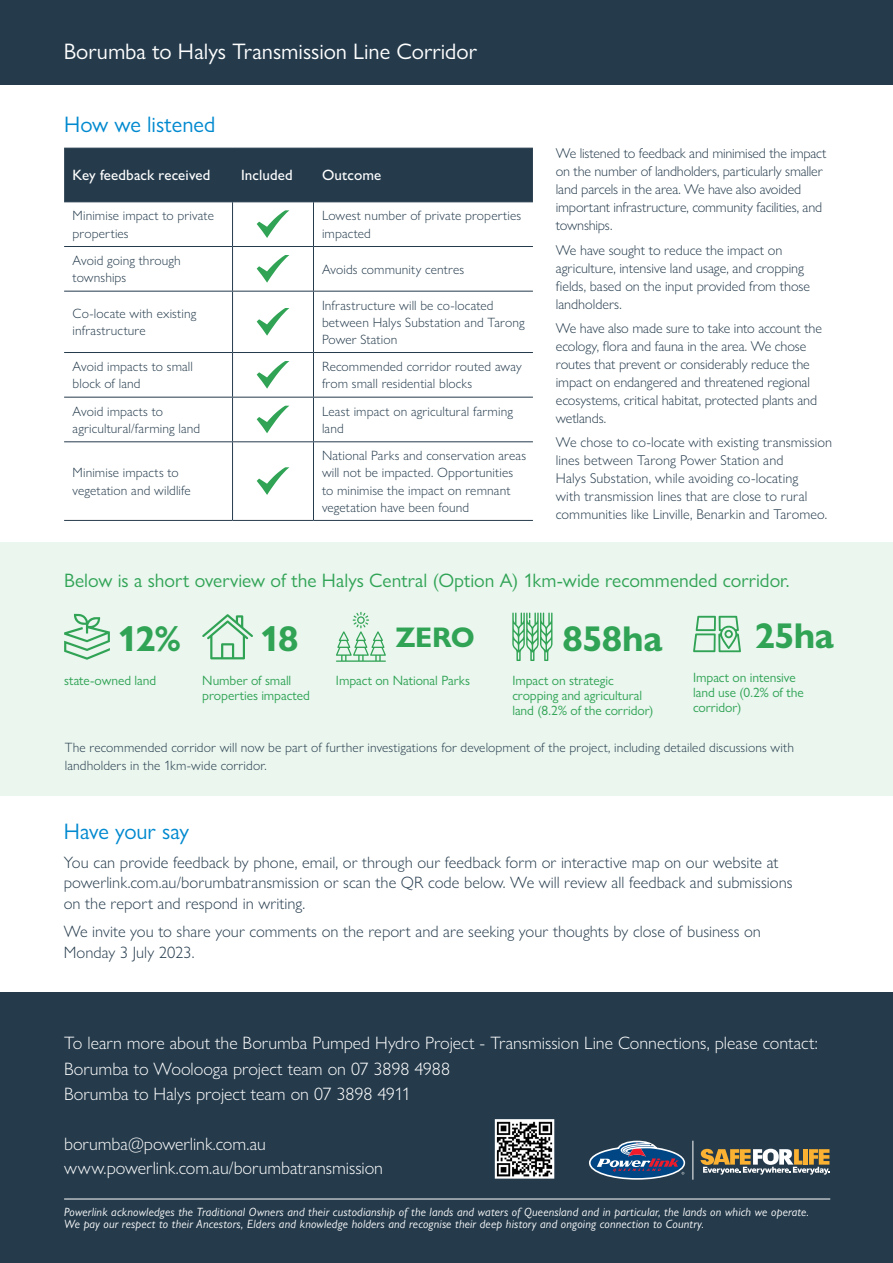
<style>
.page{position:relative;width:893px;height:1263px;background:#fff}
.page>*{position:absolute;margin:0;border:0;box-sizing:border-box;transform-origin:0 0}
.Body_Copy{font:700 36px "Gill Sans Nova";letter-spacing:-.02em;color:#30a355}
.Body_Copy-2{font:700 28.5px "Gill Sans Nova";color:#30a355}
.t1{font:22.5px "Gill Sans Nova";color:#fff}
.body_copy_small{font:22.5px "Gill Sans Nova";color:#0089cf}
.Body_Copy-3{font:22.5px "Gill Sans Nova";letter-spacing:-.01em;color:#0089cf}
.body_copy_small-2{font:19.5px "Gill Sans Nova";color:#30a355}
.t2{font:300 18px/25.5px "Gill Sans Nova";color:#fff}
.Body_Copy-4{font:300 16.5px/20.2px "Gill Sans Nova";color:#253b4c}
.Body_Copy-5{font:500 15px "Gill Sans Nova";letter-spacing:.005em;color:#fff}
.Body_Copy-6{font:300 14.25px/18px "Gill Sans Nova";letter-spacing:-.005em;color:#253b4c}
.Body_Copy-7{font:300 13.5px/17.2px "Gill Sans Nova";letter-spacing:.01em;color:#253b4c}
.Body_Copy-8{font:13.5px/15px "Gill Sans Nova";letter-spacing:-.005em;color:#30a355}
.PLK_Newsletter_-_Bod{font:italic 12px/12px "Gill Sans Nova";letter-spacing:.015em;color:#fff}
</style>
<div class="page">
<div style="left:0;top:0;width:893px;height:84px;background:#253b4c"></div>
<div style="left:0;top:543px;width:893px;height:253px;background:#eaf6ee"></div>
<svg style="left:336px;top:612px;width:50px;height:50px"></svg>
<svg style="left:64px;top:614px;width:46px;height:46px"></svg>
<svg style="left:512px;top:612px;width:40px;height:49px"></svg>
<svg style="left:202px;top:614px;width:51px;height:45px"></svg>
<svg style="left:693px;top:616px;width:48px;height:36px"></svg>
<div style="left:64px;top:149px;width:469px;height:52px;background:#253b4c"></div>
<hr style="left:64px;top:148px;width:169px;height:1px;background:#253b4c">
<hr style="left:233px;top:148px;width:80px;height:1px;background:#253b4c">
<hr style="left:232px;top:149px;width:1px;height:52px;background:#253b4c">
<hr style="left:313px;top:148px;width:220px;height:1px;background:#253b4c">
<hr style="left:313px;top:149px;width:1px;height:52px;background:#253b4c">
<hr style="left:64px;top:201px;width:169px;height:1px;background:#253b4c">
<hr style="left:233px;top:201px;width:80px;height:1px;background:#253b4c">
<hr style="left:232px;top:202px;width:1px;height:44px;background:#253b4c">
<hr style="left:313px;top:201px;width:220px;height:1px;background:#253b4c">
<hr style="left:313px;top:202px;width:1px;height:44px;background:#253b4c">
<hr style="left:64px;top:246px;width:169px;height:1px;background:#253b4c">
<hr style="left:233px;top:246px;width:80px;height:1px;background:#253b4c">
<hr style="left:232px;top:247px;width:1px;height:44px;background:#253b4c">
<hr style="left:313px;top:246px;width:220px;height:1px;background:#253b4c">
<hr style="left:313px;top:247px;width:1px;height:44px;background:#253b4c">
<hr style="left:64px;top:291px;width:169px;height:1px;background:#253b4c">
<hr style="left:233px;top:291px;width:80px;height:1px;background:#253b4c">
<hr style="left:232px;top:291px;width:1px;height:61px;background:#253b4c">
<hr style="left:313px;top:291px;width:220px;height:1px;background:#253b4c">
<hr style="left:313px;top:291px;width:1px;height:61px;background:#253b4c">
<hr style="left:64px;top:352px;width:169px;height:1px;background:#253b4c">
<hr style="left:233px;top:352px;width:80px;height:1px;background:#253b4c">
<hr style="left:232px;top:353px;width:1px;height:44px;background:#253b4c">
<hr style="left:313px;top:352px;width:220px;height:1px;background:#253b4c">
<hr style="left:313px;top:353px;width:1px;height:44px;background:#253b4c">
<hr style="left:64px;top:397px;width:169px;height:1px;background:#253b4c">
<hr style="left:233px;top:397px;width:80px;height:1px;background:#253b4c">
<hr style="left:232px;top:397px;width:1px;height:44px;background:#253b4c">
<hr style="left:313px;top:397px;width:220px;height:1px;background:#253b4c">
<hr style="left:313px;top:397px;width:1px;height:44px;background:#253b4c">
<hr style="left:64px;top:441px;width:169px;height:1px;background:#253b4c">
<hr style="left:233px;top:441px;width:80px;height:1px;background:#253b4c">
<hr style="left:232px;top:442px;width:1px;height:78px;background:#253b4c">
<hr style="left:313px;top:441px;width:220px;height:1px;background:#253b4c">
<hr style="left:313px;top:442px;width:1px;height:78px;background:#253b4c">
<hr style="left:64px;top:520px;width:169px;height:1px;background:#253b4c">
<hr style="left:233px;top:520px;width:80px;height:1px;background:#253b4c">
<hr style="left:313px;top:520px;width:220px;height:1px;background:#253b4c">
<svg style="left:257px;top:210px;width:32px;height:28px"></svg>
<svg style="left:257px;top:255px;width:32px;height:28px"></svg>
<svg style="left:257px;top:308px;width:32px;height:28px"></svg>
<svg style="left:257px;top:361px;width:32px;height:28px"></svg>
<svg style="left:257px;top:406px;width:32px;height:27px"></svg>
<svg style="left:257px;top:467px;width:32px;height:28px"></svg>
<div style="left:0;top:992px;width:893px;height:271px;background:#253b4c"></div>
<svg style="left:589px;top:1140px;width:97px;height:40px"></svg>
<hr style="left:692px;top:1141px;width:1px;height:39px;background:#fff">
<svg style="left:700px;top:1149px;width:130px;height:25px"></svg>
<hr style="left:64px;top:1199px;width:766px;height:1px;background:#fff">
<svg style="left:494px;top:1119px;width:61px;height:60px;background:#89898a"></svg>
<h2 class="t1" style="left:64px;top:38px;width:415px">Borumba to Halys Transmission Line Corridor</h2>
<p class="body_copy_small" style="left:64px;top:111px;width:153px">How we listened</p>
<p class="Body_Copy-5" style="left:73px;top:166px;width:139px">Key feedback received</p>
<p class="Body_Copy-5" style="left:241px;top:166px;width:53px">Included</p>
<p class="Body_Copy-5" style="left:322px;top:166px;width:61px">Outcome</p>
<p class="Body_Copy-7" style="left:73px;top:207px;width:143px">Minimise impact to private properties</p>
<p class="Body_Copy-7" style="left:322px;top:207px;width:201px">Lowest number of private properties impacted</p>
<p class="Body_Copy-7" style="left:73px;top:252px;width:110px">Avoid going through townships</p>
<p class="Body_Copy-7" style="left:322px;top:260px;width:144px">Avoids community centres</p>
<p class="Body_Copy-7" style="left:73px;top:305px;width:125px">Co-locate with existing infrastructure</p>
<p class="Body_Copy-7" style="left:322px;top:296px;width:204px">Infrastructure will be co-located between Halys Substation and Tarong<br>Power Station</p>
<p class="Body_Copy-7" style="left:73px;top:358px;width:122px">Avoid impacts to small block of land</p>
<p class="Body_Copy-7" style="left:322px;top:358px;width:201px">Recommended corridor routed away from small residential blocks</p>
<p class="Body_Copy-7" style="left:73px;top:402px;width:129px">Avoid impacts to agricultural/farming land</p>
<p class="Body_Copy-7" style="left:322px;top:402px;width:192px">Least impact on agricultural farming land</p>
<p class="Body_Copy-7" style="left:73px;top:464px;width:120px">Minimise impacts to vegetation and wildlife</p>
<p class="Body_Copy-7" style="left:322px;top:447px;width:206px">National Parks and conservation areas will not be impacted. Opportunities to minimise the impact on remnant vegetation have been found</p>
<p class="Body_Copy-6" style="left:556px;top:144px;width:272px">We listened to feedback and minimised the impact on the number of landholders, particularly smaller land parcels in the area. We have also avoided important infrastructure, community facilities, and townships.</p>
<p class="Body_Copy-6" style="left:556px;top:241px;width:256px">We have sought to reduce the impact on agriculture, intensive land usage, and cropping fields, based on the input provided from those landholders.</p>
<p class="Body_Copy-6" style="left:556px;top:319px;width:268px">We have also made sure to take into account the ecology, flora and fauna in the area. We chose routes that prevent or considerably reduce the impact on endangered and threatened regional ecosystems, critical habitat, protected plants and wetlands.</p>
<p class="Body_Copy-6" style="left:556px;top:433px;width:278px">We chose to co-locate with existing transmission lines between Tarong Power Station and<br>Halys Substation, while avoiding co-locating<br>with transmission lines that are close to rural communities like Linville, Benarkin and Taromeo.</p>
<p class="body_copy_small-2" style="left:64px;top:568px;width:727px">Below is a short overview of the Halys Central (Option A) 1km-wide recommended corridor.</p>
<p class="Body_Copy" style="left:118px;top:616px;width:65px">12%</p>
<p class="Body_Copy" style="left:260px;top:616px;width:40px">18</p>
<p class="Body_Copy-2" style="left:395px;top:620px;width:81px">ZERO</p>
<p class="Body_Copy" style="left:562px;top:616px;width:101px">858ha</p>
<p class="Body_Copy" style="left:755px;top:613px;width:81px">25ha</p>
<p class="Body_Copy-8" style="left:64px;top:673px;width:94px">state-owned land</p>
<p class="Body_Copy-8" style="left:512px;top:673px;width:143px">Impact on strategic cropping and agricultural land (8.2% of the corridor)</p>
<p class="Body_Copy-8" style="left:693px;top:670px;width:112px">Impact on intensive land use (0.2% of the corridor)</p>
<p class="Body_Copy-8" style="left:202px;top:673px;width:109px">Number of small properties impacted</p>
<p class="Body_Copy-8" style="left:336px;top:673px;width:136px">Impact on National Parks</p>
<p class="Body_Copy-7" style="left:65px;top:738px;width:731px;line-height:18px">The recommended corridor will now be part of further investigations for development of the project, including detailed discussions with landholders in the 1km-wide corridor.</p>
<p class="Body_Copy-3" style="left:64px;top:818px;width:127px">Have your say</p>
<p class="Body_Copy-4" style="left:64px;top:852px;width:730px">You can provide feedback by phone, email, or through our feedback form or interactive map on our website at powerlink.com.au/borumbatransmission or scan the QR code below. We will review all feedback and submissions on the report and respond in writing.</p>
<p class="Body_Copy-4" style="left:64px;top:921px;width:699px">We invite you to share your comments on the report and are seeking your thoughts by close of business on<br>Monday 3 July 2023.</p>
<h2 class="t2" style="left:64px;top:1030px;width:755px">To learn more about the Borumba Pumped Hydro Project - Transmission Line Connections, please contact:<br>Borumba to Woolooga project team on 07 3898 4988<br>Borumba to Halys project team on 07 3898 4911</h2>
<h2 class="t2" style="left:64px;top:1131px;width:320px;line-height:24px">borumba@powerlink.com.au www.powerlink.com.au/borumbatransmission</h2>
<p class="PLK_Newsletter_-_Bod" style="left:64px;top:1206px;width:746px">Powerlink acknowledges the Traditional Owners and their custodianship of the lands and waters of Queensland and in particular, the lands on which we operate.<br>We pay our respect to their Ancestors, Elders and knowledge holders and recognise their deep history and ongoing connection to Country.</p>
</div>
